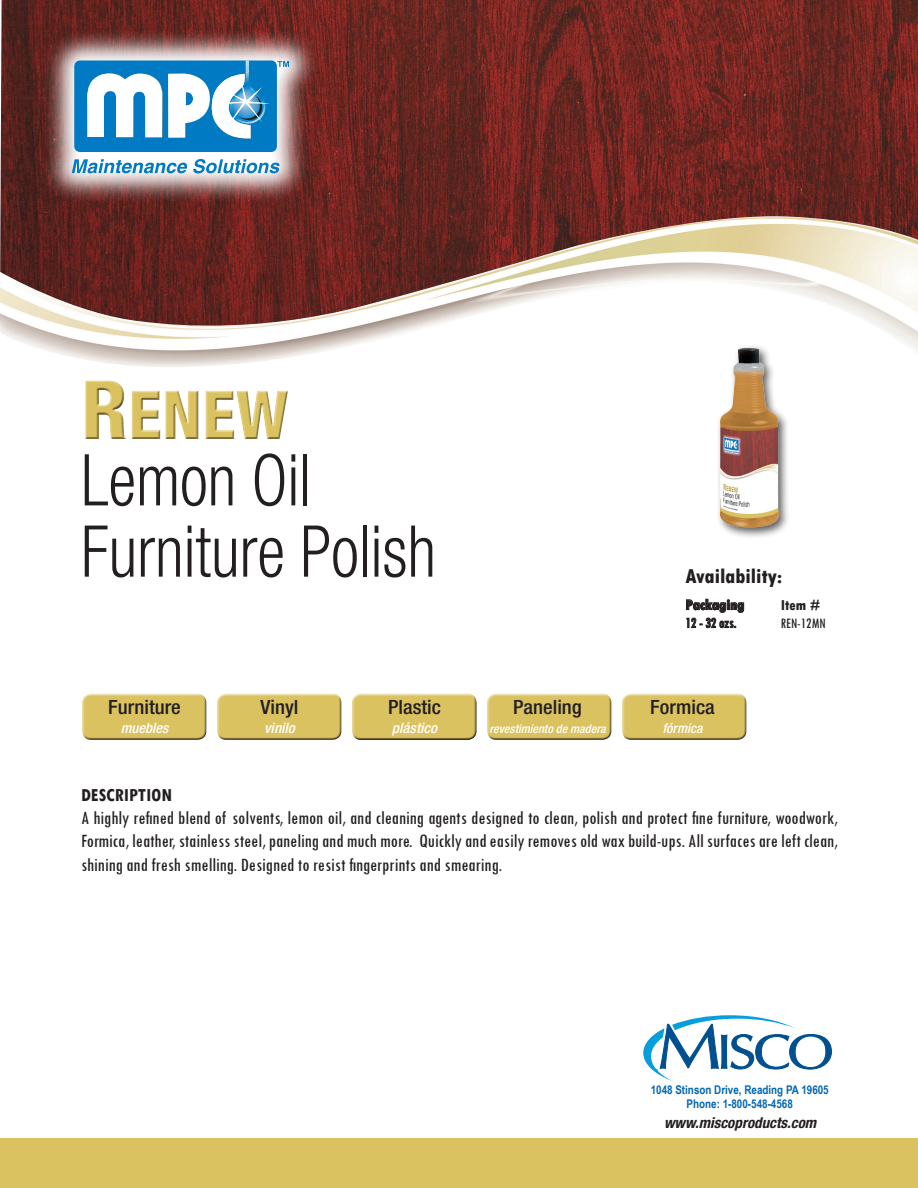
<style>
.page{position:relative;width:918px;height:1188px;background:#fff}
.page>*{position:absolute;margin:0;border:0;box-sizing:border-box;transform-origin:0 0}
.t1{font:300 condensed 71.55px "Helvetica Neue";color:#231f20;scale:.9 1}
.t2{font:800 condensed 67.65px "Helvetica Neue";color:#dbc261}
.t3{font:800 condensed 21px "Tw Cen";color:#231f20}
.t4{font:500 condensed 19.65px "Helvetica Neue";color:#231f20;scale:1.05 1}
.t5{font:condensed 19.5px/23.4px "Tw Cen";color:#231f20;text-align:justify}
.t6{font:700 condensed 19.5px "Tw Cen";color:#231f20}
.t7{font:italic 700 condensed 15px "Helvetica Neue";color:#231f20}
.t8{font:condensed 15px "Tw Cen";color:#231f20}
.t9{font:800 condensed 15px "Tw Cen";color:#231f20}
.t10{font:italic 500 condensed 14.4px "Helvetica Neue";color:#fff;scale:1.05 1}
.t11{font:italic 500 condensed 14.4px "Helvetica Neue";color:#fff}
.t12{font:italic 500 condensed 13.5px "Helvetica Neue";color:#fff}
.t13{font:700 12px "Arial Narrow";color:#0166b3}
.t14{font:italic 500 condensed 12px "Helvetica Neue";color:#fff}
.s1{font-size:81.9px}
</style>
<div class="page">
<img style="left:0;top:0;width:918px;height:216px">
<img style="left:0;top:216px;width:918px;height:151px">
<img style="left:692px;top:313px;width:145px;height:224px">
<svg style="left:643px;top:1015px;width:189px;height:66px"></svg>
<svg style="left:686px;top:599px;width:58px;height:13px"></svg>
<svg style="left:687px;top:618px;width:49px;height:10px"></svg>
<svg style="left:42px;top:30px;width:277px;height:173px;background:#9d7471"></svg>
<div style="left:74px;top:60px;width:203px;height:92px;background:#007bc3;border-radius:6px"></div>
<svg style="left:277px;top:61px;width:12px;height:6px"></svg>
<svg style="left:72px;top:159px;width:208px;height:14px"></svg>
<svg style="left:87px;top:61px;width:183px;height:77px"></svg>
<div style="left:0;top:1138px;width:918px;height:50px;background:#dbc261"></div>
<svg style="left:85px;top:693px;width:119px;height:3px"></svg>
<svg style="left:82px;top:696px;width:125px;height:44px;background:#d5bd61"></svg>
<svg style="left:220px;top:693px;width:119px;height:3px"></svg>
<svg style="left:217px;top:696px;width:125px;height:44px;background:#d5bd61"></svg>
<svg style="left:355px;top:693px;width:119px;height:3px"></svg>
<svg style="left:352px;top:696px;width:125px;height:44px;background:#d4bc60"></svg>
<svg style="left:490px;top:693px;width:119px;height:3px"></svg>
<svg style="left:487px;top:696px;width:125px;height:44px;background:#d5bd61"></svg>
<svg style="left:625px;top:693px;width:119px;height:3px"></svg>
<svg style="left:622px;top:696px;width:125px;height:44px;background:#d5bd61"></svg>
<svg style="left:85px;top:387px;width:203px;height:52px"></svg>
<h2 class="t2" style="left:81px;top:373px;width:209px"><span class="s1">R</span>ENEW</h2>
<p class="t1" style="left:81px;top:439px;width:257px">Lemon Oil</p>
<p class="t1" style="left:81px;top:510px;width:396px">Furniture Polish</p>
<p class="t3" style="left:686px;top:564px;width:99px">Availability:</p>
<p class="t9" style="left:686px;top:596px;width:60px">Packaging</p>
<p class="t8" style="left:686px;top:614px;width:52px">12 - 32 ozs.</p>
<p class="t9" style="left:781px;top:596px;width:41px">Item #</p>
<p class="t8" style="left:781px;top:614px;width:46px">REN-12MN</p>
<p class="t4" style="left:108px;top:696px;width:71px">Furniture</p>
<p class="t11" style="left:121px;top:719px;width:49px">muebles</p>
<p class="t4" style="left:261px;top:696px;width:38px">Vinyl</p>
<p class="t10" style="left:264px;top:719px;width:31px">vinilo</p>
<p class="t4" style="left:372px;top:696px;width:78px">Aluminum</p>
<p class="t12" style="left:390px;top:720px;width:47px">aluminio</p>
<p class="t4" style="left:388px;top:696px;width:52px">Plastic</p>
<p class="t10" style="left:392px;top:719px;width:45px">plástico</p>
<p class="t4" style="left:513px;top:696px;width:67px">Paneling</p>
<p class="t14" style="left:489px;top:721px;width:118px">revestimiento de madera</p>
<p class="t4" style="left:650px;top:696px;width:63px">Formica</p>
<p class="t12" style="left:663px;top:720px;width:42px">fórmica</p>
<p class="t6" style="left:81px;top:783px;width:93px">DESCRIPTION</p>
<p class="t5" style="left:81px;top:806px;width:758px">A highly refined blend of solvents, lemon oil, and cleaning agents designed to clean, polish and protect fine furniture, woodwork, Formica, leather, stainless steel, paneling and much more. Quickly and easily removes old wax build-ups. All surfaces are left clean, shining and fresh smelling. Designed to resist fingerprints and smearing.</p>
<p class="t13" style="left:651px;top:1081px;width:180px">1048 Stinson Drive, Reading PA 19605</p>
<p class="t13" style="left:687px;top:1095px;width:108px">Phone: 1-800-548-4568</p>
<p class="t7" style="left:664px;top:1114px;width:154px">www.miscoproducts.com</p>
</div>
